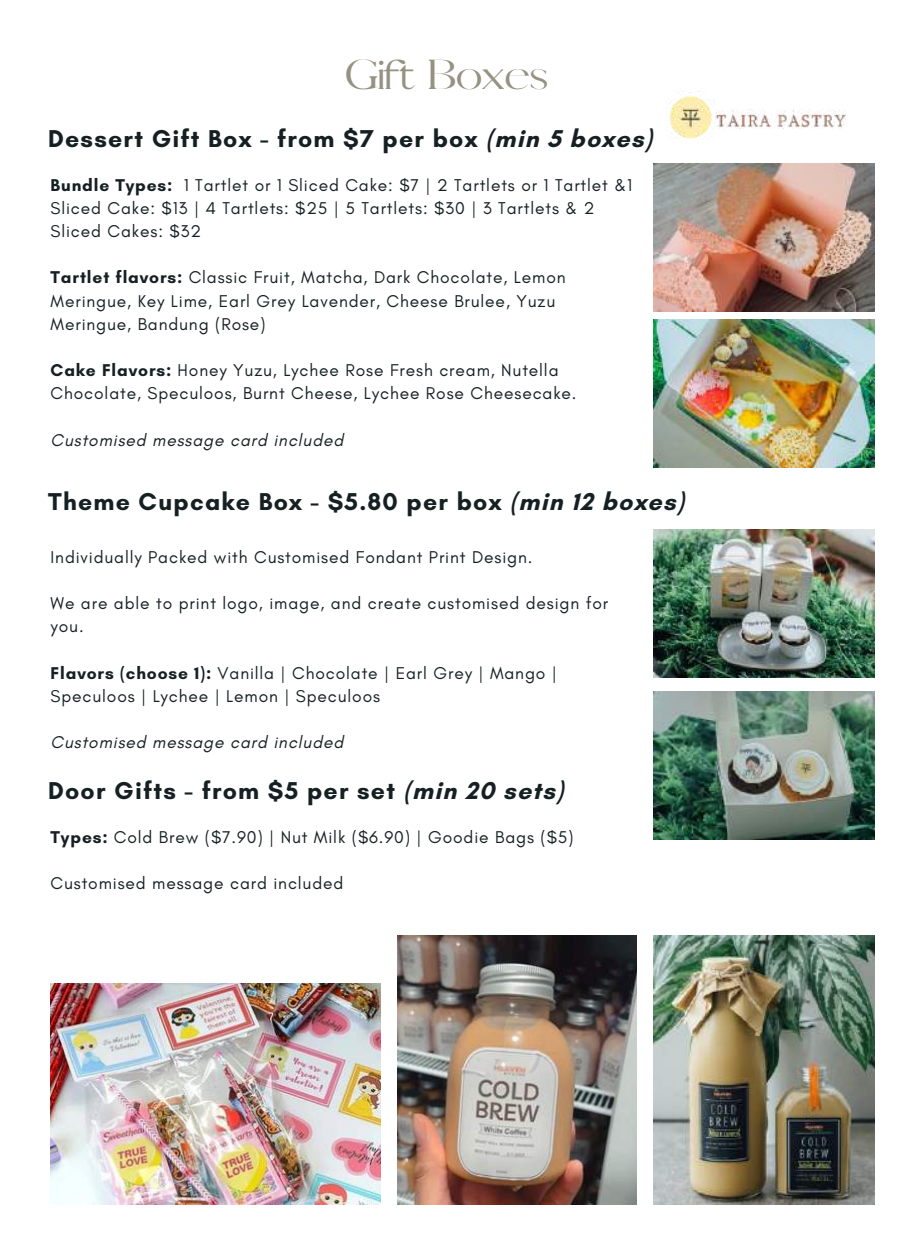
<style>
.page{position:relative;width:900px;height:1260px;background:#fff}
.page>*{position:absolute;margin:0;border:0;box-sizing:border-box;transform-origin:0 0}
.t1{font:40px "Pierson";letter-spacing:-.03em;color:#969282}
.t2{font:700 24.75px "Glacial Indifference";letter-spacing:.05em;color:#162022}
.t3{font:17.5px/23.2px "Glacial Indifference";letter-spacing:.05em;color:#162022}
.t4{font:italic 17.5px "Glacial Indifference";letter-spacing:.05em;color:#162022}
.s1{font-weight:700}
</style>
<div class="page">
<img style="left:653px;top:320px;width:221px;height:148px">
<img style="left:653px;top:163px;width:221px;height:148px">
<img style="left:653px;top:530px;width:221px;height:148px">
<img style="left:653px;top:936px;width:221px;height:268px">
<img style="left:398px;top:936px;width:238px;height:268px">
<img style="left:51px;top:983px;width:330px;height:221px">
<img style="left:669px;top:91px;width:178px;height:48px">
<img style="left:653px;top:691px;width:221px;height:149px">
<h1 class="t1" style="left:345px;top:51px;width:206px">Gift Boxes</h1>
<h2 class="t2" style="left:48px;top:123px;width:605px">Dessert Gift Box - from $7 per box (min 5 boxes)</h2>
<p class="t3" style="left:51px;top:173px;width:583px"><span class="s1">Bundle Types:</span> 1 Tartlet or 1 Sliced Cake: $7 | 2 Tartlets or 1 Tartlet &amp;1<br>Sliced Cake: $13 | 4 Tartlets: $25 | 5 Tartlets: $30 | 3 Tartlets &amp; 2<br>Sliced Cakes: $32</p>
<p class="t3" style="left:51px;top:266px;width:517px"><span class="s1">Tartlet flavors:</span> Classic Fruit, Matcha, Dark Chocolate, Lemon<br>Meringue, Key Lime, Earl Grey Lavender, Cheese Brulee, Yuzu<br>Meringue, Bandung (Rose)</p>
<p class="t3" style="left:51px;top:358px;width:528px"><span class="s1">Cake Flavors:</span> Honey Yuzu, Lychee Rose Fresh cream, Nutella<br>Chocolate, Speculoos, Burnt Cheese, Lychee Rose Cheesecake.</p>
<p class="t4" style="left:51px;top:429px;width:294px">Customised message card included</p>
<h2 class="t2" style="left:48px;top:486px;width:637px">Theme Cupcake Box - $5.80 per box (min 12 boxes)</h2>
<p class="t3" style="left:51px;top:545px;width:483px">Individually Packed with Customised Fondant Print Design.</p>
<p class="t3" style="left:51px;top:591px;width:559px">We are able to print logo, image, and create customised design for you.</p>
<p class="t3" style="left:51px;top:661px;width:508px"><span class="s1">Flavors (choose 1):</span> Vanilla | Chocolate | Earl Grey | Mango |<br>Speculoos | Lychee | Lemon | Speculoos</p>
<p class="t4" style="left:51px;top:732px;width:294px">Customised message card included</p>
<h2 class="t2" style="left:48px;top:776px;width:517px">Door Gifts - from $5 per set (min 20 sets)</h2>
<p class="t3" style="left:51px;top:825px;width:525px"><span class="s1">Types:</span> Cold Brew ($7.90) | Nut Milk ($6.90) | Goodie Bags ($5)</p>
<p class="t3" style="left:51px;top:871px;width:294px">Customised message card included</p>
</div>
